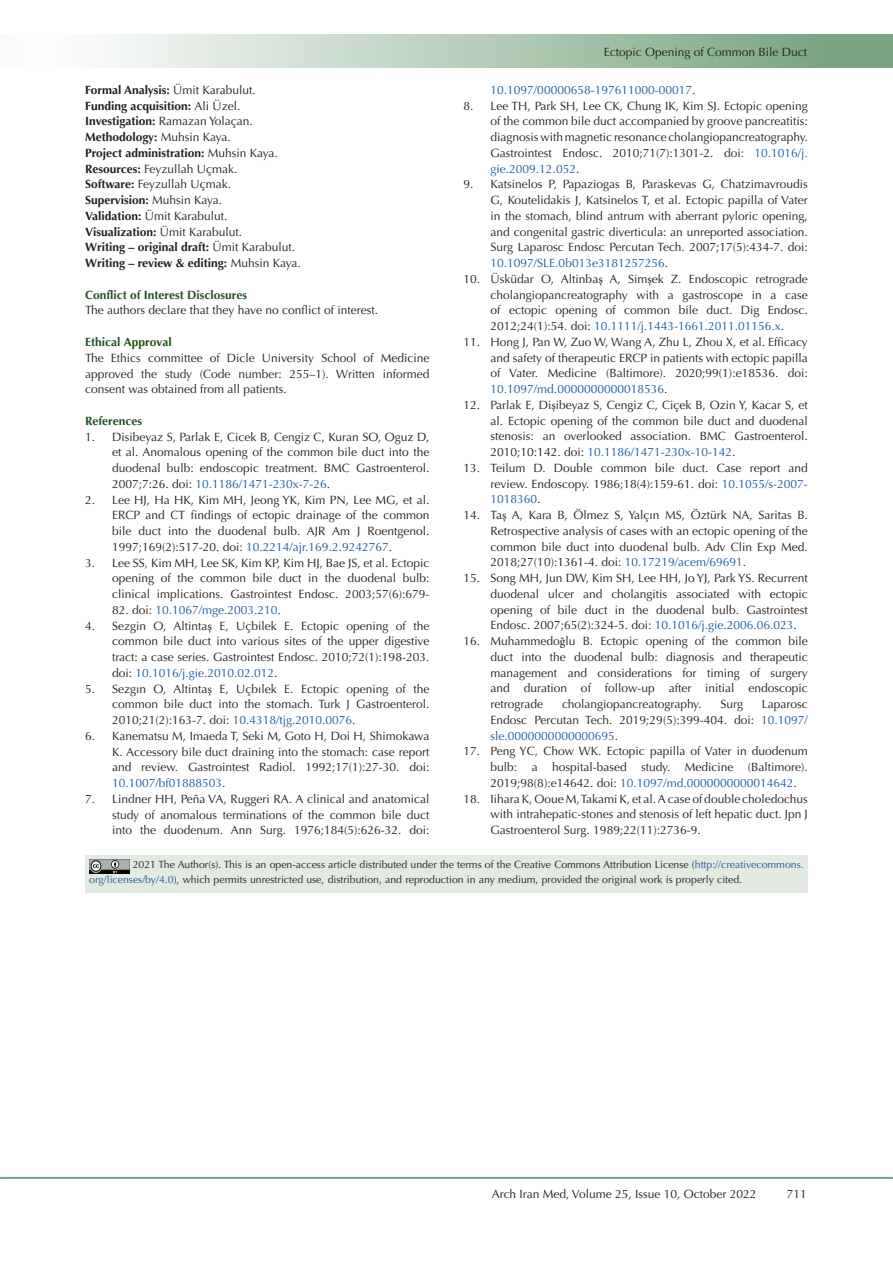
<style>
.page{position:relative;width:893px;height:1263px;background:#fff}
.page>*{position:absolute;margin:0;border:0;box-sizing:border-box;transform-origin:0 0}
.t1{font:12px/15.8px "Optima LT Std";color:#231f20;text-align:justify}
.t2{font:700 12px "Optima LT Std";color:#231f20}
.t3{font:12px "Optima LT Std";color:#175d9e}
.t4{font:12px "Optima LT Std";color:#211d1e}
.t5{font:700 12px "Optima LT Std";color:#255025}
.t6{font:700 12px "Optima LT Std";color:#19510a}
.t7{font:700 12px "Optima LT Std";color:#215026}
.t8{font:10.5px/15px "Optima LT Std";color:#231f20}
.s1{font-weight:400}
.s2{font-weight:700}
.s3{color:#215026}
.s4{color:#175d9e}
.s5{color:#231f20}
.s6{font-family:"Minion Pro"}
</style>
<div class="page">
<div style="left:0;top:1177px;width:893px;height:2px;background:#0099e5;border:1px solid #7aa581"></div>
<div style="left:0;top:35px;width:892px;height:33px;background:linear-gradient(to right,#fff,#719f79)"></div>
<div style="left:85px;top:855px;width:723px;height:37px;background:#e3eae2"></div>
<img style="left:89px;top:859px;width:40px;height:14px">
<p class="t1" style="left:604px;top:44px;width:205px">Ectopic Opening of Common Bile Duct</p>
<p class="t2" style="left:85px;top:83px;width:172px">Formal Analysis: <span class="s1">Ümit Karabulut.</span></p>
<p class="t2" style="left:85px;top:99px;width:157px">Funding acquisition: <span class="s1">Ali Üzel.</span></p>
<p class="t1" style="left:85px;top:114px;width:169px"><span class="s2">Investigation:</span> Ramazan Yolaçan.</p>
<p class="t2" style="left:85px;top:130px;width:147px">Methodology: <span class="s1">Muhsin Kaya.</span></p>
<p class="t2" style="left:85px;top:146px;width:194px">Project administration: <span class="s1">Muhsin Kaya.</span></p>
<p class="t1" style="left:85px;top:161px;width:154px"><span class="s2">Resources:</span> Feyzullah Uçmak.</p>
<p class="t1" style="left:85px;top:177px;width:148px"><span class="s2">Software:</span> Feyzullah Uçmak.</p>
<p class="t2" style="left:85px;top:193px;width:139px">Supervision: <span class="s1">Muhsin Kaya.</span></p>
<p class="t1" style="left:85px;top:208px;width:144px"><span class="s2">Validation:</span> Ümit Karabulut.</p>
<p class="t2" style="left:85px;top:225px;width:159px">Visualization: <span class="s1">Ümit Karabulut.</span></p>
<p class="t2" style="left:85px;top:240px;width:212px">Writing – original draft: <span class="s1">Ümit Karabulut.</span></p>
<p class="t2" style="left:85px;top:256px;width:217px">Writing – review &amp; editing: <span class="s1">Muhsin Kaya.</span></p>
<p class="t5" style="left:85px;top:288px;width:163px">Conflict of Interest Disclosures</p>
<p class="t4" style="left:85px;top:303px;width:295px">The authors declare that they have no conflict of interest.</p>
<p class="t6" style="left:85px;top:335px;width:88px"><span class="s3">Ethical</span> Approval</p>
<p class="t1" style="left:85px;top:350px;width:346px">The Ethics committee of Dicle University School of Medicine approved the study (Code number: 255–1). Written informed consent was obtained from all patients.</p>
<p class="t7" style="left:85px;top:414px;width:58px">References</p>
<p class="t1" style="left:112px;top:429px;width:319px;text-indent:-27px">1. Disibeyaz S, Parlak E, Cicek B, Cengiz C, Kuran SO, Oguz D, et al. Anomalous opening of the common bile duct into the duodenal bulb: endoscopic treatment. BMC Gastroenterol.<br>2007;7:26. doi: <span class="s4">10.1186/1471-230x-7-26</span>.</p>
<p class="t1" style="left:112px;top:492px;width:319px;text-indent:-27px">2. Lee HJ, Ha HK, Kim MH, Jeong YK, Kim PN, Lee MG, et al.<br>ERCP and CT findings of ectopic drainage of the common bile duct into the duodenal bulb. AJR Am J Roentgenol.<br>1997;169(2):517-20. doi: <span class="s4">10.2214/ajr.169.2.9242767</span>.</p>
<p class="t1" style="left:112px;top:555px;width:319px;text-indent:-27px">3. Lee SS, Kim MH, Lee SK, Kim KP, Kim HJ, Bae JS, et al. Ectopic opening of the common bile duct in the duodenal bulb: clinical implications. Gastrointest Endosc. 2003;57(6):679-</p>
<p class="t3" style="left:112px;top:603px;width:170px"><span class="s5">82. doi:</span> 10.1067/mge.2003.210<span class="s5">.</span></p>
<p class="t1" style="left:112px;top:618px;width:319px;text-indent:-27px">4. Sezgin O, Altinta<span class="s6">ş</span> E, Uçbilek E. Ectopic opening of the common bile duct into various sites of the upper digestive tract: a case series. Gastrointest Endosc. 2010;72(1):198-203. doi: <span class="s4">10.1016/j.gie.2010.02.012</span>.</p>
<p class="t1" style="left:112px;top:681px;width:319px;text-indent:-27px">5. Sezgın O, Altinta<span class="s6">ş</span> E, Uçbılek E. Ectopic opening of the common bile duct into the stomach. Turk J Gastroenterol.<br>2010;21(2):163-7. doi: <span class="s4">10.4318/tjg.2010.0076</span>.</p>
<p class="t1" style="left:112px;top:728px;width:319px;text-indent:-27px">6. Kanematsu M, Imaeda T, Seki M, Goto H, Doi H, Shimokawa K. Accessory bile duct draining into the stomach: case report and review. Gastrointest Radiol. 1992;17(1):27-30. doi:<br><span class="s4">10.1007/bf01888503</span>.</p>
<p class="t1" style="left:112px;top:791px;width:319px;text-indent:-27px">7. Lindner HH, Peña VA, Ruggeri RA. A clinical and anatomical study of anomalous terminations of the common bile duct into the duodenum. Ann Surg. 1976;184(5):626-32. doi:</p>
<p class="t3" style="left:491px;top:83px;width:206px">10.1097/00000658-197611000-00017<span class="s5">.</span></p>
<p class="t1" style="left:491px;top:98px;width:319px;text-indent:-27px">8. Lee TH, Park SH, Lee CK, Chung IK, Kim SJ. Ectopic opening of the common bile duct accompanied by groove pancreatitis: diagnosis with magnetic resonance cholangiopancreatography.<br>Gastrointest Endosc. 2010;71(7):1301-2. doi: <span class="s4">10.1016/j. gie.2009.12.052</span>.</p>
<p class="t1" style="left:491px;top:177px;width:319px;text-indent:-27px">9. Katsinelos P, Papaziogas B, Paraskevas G, Chatzimavroudis G, Koutelidakis J, Katsinelos T, et al. Ectopic papilla of Vater in the stomach, blind antrum with aberrant pyloric opening, and congenital gastric diverticula: an unreported association.<br>Surg Laparosc Endosc Percutan Tech. 2007;17(5):434-7. doi:<br><span class="s4">10.1097/SLE.0b013e3181257256</span>.</p>
<p class="t1" style="left:491px;top:271px;width:319px;text-indent:-27px">10. Üsküdar O, Altinba<span class="s6">ş</span> A, Sim<span class="s6">ş</span>ek Z. Endoscopic retrograde cholangiopancreatography with a gastroscope in a case of ectopic opening of common bile duct. Dig Endosc.<br>2012;24(1):54. doi: <span class="s4">10.1111/j.1443-1661.2011.01156.x</span>.</p>
<p class="t1" style="left:491px;top:334px;width:319px;text-indent:-27px">11. Hong J, Pan W, Zuo W, Wang A, Zhu L, Zhou X, et al. Efficacy and safety of therapeutic ERCP in patients with ectopic papilla of Vater. Medicine (Baltimore). 2020;99(1):e18536. doi:<br><span class="s4">10.1097/md.0000000000018536</span>.</p>
<p class="t1" style="left:491px;top:397px;width:319px;text-indent:-27px">12. Parlak E, Di<span class="s6">ş</span>ibeyaz S, Cengiz C, Ciçek B, Ozin Y, Kacar S, et al. Ectopic opening of the common bile duct and duodenal stenosis: an overlooked association. BMC Gastroenterol.<br>2010;10:142. doi: <span class="s4">10.1186/1471-230x-10-142</span>.</p>
<p class="t1" style="left:491px;top:460px;width:319px;text-indent:-27px">13. Teilum D. Double common bile duct. Case report and review. Endoscopy. 1986;18(4):159-61. doi: <span class="s4">10.1055/s-2007- 1018360</span>.</p>
<p class="t1" style="left:491px;top:507px;width:319px;text-indent:-27px">14. Ta<span class="s6">ş</span> A, Kara B, Ölmez S, Yalçın MS, Öztürk NA, Saritas B.<br>Retrospective analysis of cases with an ectopic opening of the common bile duct into duodenal bulb. Adv Clin Exp Med.<br>2018;27(10):1361-4. doi: <span class="s4">10.17219/acem/69691</span>.</p>
<p class="t1" style="left:491px;top:570px;width:319px;text-indent:-27px">15. Song MH, Jun DW, Kim SH, Lee HH, Jo YJ, Park YS. Recurrent duodenal ulcer and cholangitis associated with ectopic opening of bile duct in the duodenal bulb. Gastrointest Endosc. 2007;65(2):324-5. doi: <span class="s4">10.1016/j.gie.2006.06.023</span>.</p>
<p class="t1" style="left:491px;top:633px;width:319px;text-indent:-27px">16. Muhammedo<span class="s6">ğ</span>lu B. Ectopic opening of the common bile duct into the duodenal bulb: diagnosis and therapeutic management and considerations for timing of surgery and duration of follow-up after initial endoscopic retrograde</p>
<p class="t1" style="left:562px;top:696px;width:141px">cholangiopancreatography.</p>
<p class="t1" style="left:720px;top:696px;width:24px">Surg</p>
<p class="t1" style="left:491px;top:696px;width:319px;text-indent:271px">Laparosc Endosc Percutan Tech. 2019;29(5):399-404. doi: <span class="s4">10.1097/ sle.0000000000000695</span>.</p>
<p class="t1" style="left:491px;top:744px;width:319px;text-indent:-27px">17. Peng YC, Chow WK. Ectopic papilla of Vater in duodenum bulb: a hospital-based study. Medicine (Baltimore).<br>2019;98(8):e14642. doi: <span class="s4">10.1097/md.0000000000014642</span>.</p>
<p class="t1" style="left:491px;top:791px;width:319px;text-indent:-27px">18. Iihara K, Ooue M, Takami K, et al. A case of double choledochus with intrahepatic-stones and stenosis of left hepatic duct. Jpn J Gastroenterol Surg. 1989;22(11):2736-9.</p>
<p class="t8" style="left:89px;top:857px;width:716px;text-indent:43px">2021 The Author(s). This is an open-access article distributed under the terms of the Creative Commons Attribution License (<span class="s4">http://creativecommons. org/licenses/by/4.0</span>), which permits unrestricted use, distribution, and reproduction in any medium, provided the original work is properly cited.</p>
<p class="t1" style="left:492px;top:1186px;width:266px">Arch Iran Med, Volume 25, Issue 10, October 2022</p>
<p class="t1" style="left:787px;top:1186px;width:22px">711</p>
</div>
